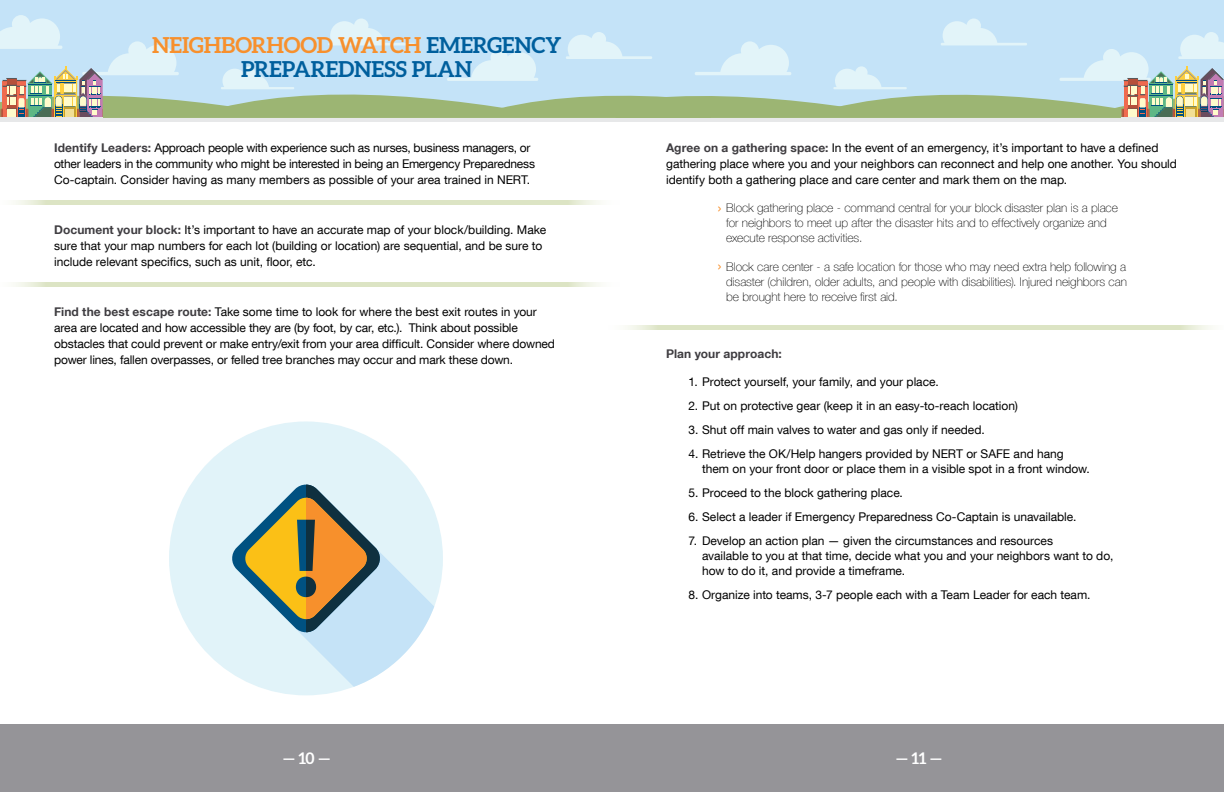
<style>
.page{position:relative;width:1224px;height:792px;background:#fff}
.page>*{position:absolute;margin:0;border:0;box-sizing:border-box;transform-origin:0 0}
.t1{font:700 22px/24px "Aleo";letter-spacing:-.005em;color:#005f9d;text-align:center}
.t2{font:700 16px "Aleo";color:#fff}
.t3{font:12px/16px "Helvetica Neue LT Com";letter-spacing:-.005em;color:#000}
.t4{font:100 12px/15px "Helvetica Neue LT Com";color:#000}
.t5{font:700 12px "Helvetica Neue LT Com";letter-spacing:.01em;color:#3f3d41}
.s1{color:#f7902d}
.s2{font-weight:700;color:#3f3d41}
.s3{font-family:"Helvetica Neue";font-weight:300;font-size:18px;color:#f7902d}
</style>
<div class="page">
<div style="left:605px;top:0;width:619px;height:115px;background:#c4e3f8"></div>
<hr style="left:610px;top:118px;width:614px;height:4px;background:#e7e8e9">
<div style="left:588px;top:724px;width:636px;height:68px;background:#959498"></div>
<div style="left:0;top:0;width:621px;height:115px;background:#c4e3f8"></div>
<svg style="left:0;top:15px;width:1224px;height:103px"></svg>
<hr style="left:0;top:118px;width:616px;height:4px;background:#e7e8e9">
<div style="left:0;top:724px;width:669px;height:68px;background:#959498"></div>
<div style="left:169px;top:421px;width:274px;height:274px;background:#e1f3f9;border-radius:50%"></div>
<svg style="left:232px;top:483px;width:202px;height:204px"></svg>
<div style="left:0;top:282px;width:622px;height:5px;background:#dce4c4"></div>
<hr style="left:0;top:200px;width:622px;height:4px;background:#dce4c4">
<div style="left:604px;top:325px;width:620px;height:5px;background:#dce4c4"></div>
<h1 class="t1" style="left:152px;top:33px;width:411px"><span class="s1">NEIGHBORHOOD WATCH</span> EMERGENCY<br>PREPAREDNESS PLAN</h1>
<p class="t3" style="left:54px;top:139px;width:482px"><span class="s2">Identify Leaders:</span> Approach people with experience such as nurses, business managers, or other leaders in the community who might be interested in being an Emergency Preparedness<br>Co-captain. Consider having as many members as possible of your area trained in NERT.</p>
<p class="t3" style="left:54px;top:221px;width:494px"><span class="s2">Document your block:</span> It’s important to have an accurate map of your block/building. Make sure that your map numbers for each lot (building or location) are sequential, and be sure to include relevant specifics, such as unit, floor, etc.</p>
<p class="t3" style="left:54px;top:303px;width:502px"><span class="s2">Find the best escape route:</span> Take some time to look for where the best exit routes in your area are located and how accessible they are (by foot, by car, etc.). Think about possible obstacles that could prevent or make entry/exit from your area difficult. Consider where downed power lines, fallen overpasses, or felled tree branches may occur and mark these down.</p>
<p class="t3" style="left:666px;top:139px;width:512px"><span class="s2">Agree on a gathering space:</span> In the event of an emergency, it’s important to have a defined gathering place where you and your neighbors can reconnect and help one another. You should identify both a gathering place and care center and mark them on the map.</p>
<p class="t4" style="left:726px;top:200px;width:393px;text-indent:-9px"><span class="s3">›</span> Block gathering place - command central for your block disaster plan is a place for neighbors to meet up after the disaster hits and to effectively organize and execute response activities.</p>
<p class="t4" style="left:726px;top:259px;width:402px;text-align:justify;text-indent:-9px"><span class="s3">›</span> Block care center - a safe location for those who may need extra help following a disaster (children, older adults, and people with disabilities). Injured neighbors can be brought here to receive first aid.</p>
<p class="t5" style="left:666px;top:346px;width:117px">Plan your approach:</p>
<p class="t3" style="left:689px;top:374px;width:252px">1. Protect yourself, your family, and your place.</p>
<p class="t3" style="left:689px;top:398px;width:331px">2. Put on protective gear (keep it in an easy-to-reach location)</p>
<p class="t3" style="left:689px;top:422px;width:298px">3. Shut off main valves to water and gas only if needed.</p>
<p class="t3" style="left:702px;top:446px;width:389px;line-height:15px;text-indent:-14px">4. Retrieve the OK/Help hangers provided by NERT or SAFE and hang them on your front door or place them in a visible spot in a front window.</p>
<p class="t3" style="left:689px;top:485px;width:216px">5. Proceed to the block gathering place.</p>
<p class="t3" style="left:689px;top:509px;width:390px">6. Select a leader if Emergency Preparedness Co-Captain is unavailable.</p>
<p class="t3" style="left:702px;top:533px;width:413px;line-height:15px;text-indent:-14px">7. Develop an action plan — given the circumstances and resources<br>available to you at that time, decide what you and your neighbors want to do, how to do it, and provide a timeframe.</p>
<p class="t3" style="left:689px;top:587px;width:403px">8. Organize into teams, 3-7 people each with a Team Leader for each team.</p>
<h2 class="t2" style="left:283px;top:749px;width:49px">— 10 —</h2>
<h2 class="t2" style="left:896px;top:749px;width:47px">— 11 —</h2>
</div>
